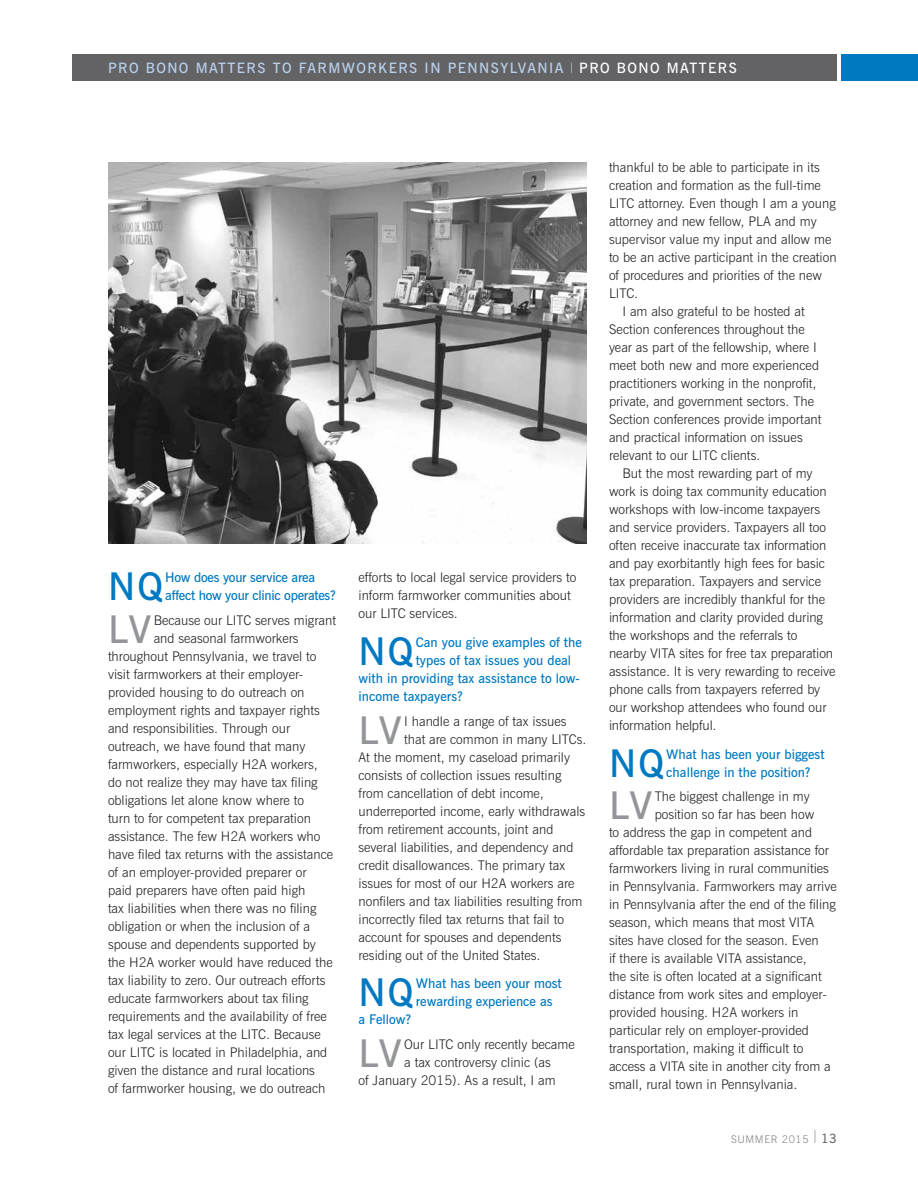
<style>
.page{position:relative;width:918px;height:1188px;background:#fff}
.page>*{position:absolute;margin:0;border:0;box-sizing:border-box;transform-origin:0 0}
.t1{font:600 38.1px "News Gothic BT";letter-spacing:.06em;color:#0079c2}
.t2{font:600 38.1px "News Gothic BT";letter-spacing:.005em;color:#939598}
.t3{font:600 14.25px "News Gothic BT";letter-spacing:.1em;color:#b9d0eb}
.t4{font:300 13.35px/18px "News Gothic BT";color:#231f20}
.t5{font:600 13.35px/18px "News Gothic BT";color:#0079c2}
.t6{font:600 13.35px/18px "News Gothic BT";letter-spacing:-.02em;color:#0079c2}
.t7{font:300 10.5px "News Gothic BT";letter-spacing:.06em;color:#808285}
.s1{font-weight:300;color:#fff}
.s2{color:#fff}
.s3{font-size:18px}
.s4{font-weight:600;font-size:12.75px;color:#6c6d70}
</style>
<div class="page">
<div style="left:72px;top:54px;width:765px;height:27px;background:#636366"></div>
<div style="left:842px;top:54px;width:76px;height:27px;background:#0079c2"></div>
<img style="left:108px;top:163px;width:478px;height:381px">
<p class="t3" style="left:108px;top:59px;width:630px">PRO BONO MATTERS TO FARMWORKERS IN PENNSYLVANIA <span class="s1">I</span> <span class="s2">PRO BONO MATTERS</span></p>
<h1 class="t1" style="left:108px;top:564px;width:57px">NQ</h1>
<p class="t6" style="left:165px;top:568px;width:172px">How does your service area affect how your clinic operates?</p>
<h1 class="t2" style="left:108px;top:606px;width:45px">LV</h1>
<p class="t4" style="left:154px;top:611px;width:184px">Because our LITC serves migrant</p>
<p class="t4" style="left:154px;top:629px;width:146px">and seasonal farmworkers</p>
<p class="t4" style="left:108px;top:647px;width:210px">throughout Pennsylvania, we travel to</p>
<p class="t4" style="left:108px;top:665px;width:197px">visit farmworkers at their employer-</p>
<p class="t4" style="left:108px;top:683px;width:198px">provided housing to do outreach on</p>
<p class="t4" style="left:108px;top:701px;width:213px">employment rights and taxpayer rights</p>
<p class="t4" style="left:108px;top:719px;width:184px">and responsibilities. Through our</p>
<p class="t4" style="left:108px;top:737px;width:199px">outreach, we have found that many</p>
<p class="t4" style="left:108px;top:755px;width:211px">farmworkers, especially H2A workers,</p>
<p class="t4" style="left:108px;top:773px;width:211px">do not realize they may have tax filing</p>
<p class="t4" style="left:108px;top:791px;width:198px">obligations let alone know where to</p>
<p class="t4" style="left:108px;top:809px;width:205px">turn to for competent tax preparation</p>
<p class="t4" style="left:108px;top:827px;width:214px">assistance. The few H2A workers who</p>
<p class="t4" style="left:108px;top:845px;width:227px">have filed tax returns with the assistance</p>
<p class="t4" style="left:108px;top:863px;width:200px">of an employer-provided preparer or</p>
<p class="t4" style="left:108px;top:881px;width:199px">paid preparers have often paid high</p>
<p class="t4" style="left:108px;top:899px;width:210px">tax liabilities when there was no filing</p>
<p class="t4" style="left:108px;top:917px;width:204px">obligation or when the inclusion of a</p>
<p class="t4" style="left:108px;top:935px;width:209px">spouse and dependents supported by</p>
<p class="t4" style="left:108px;top:953px;width:226px">the H2A worker would have reduced the</p>
<p class="t4" style="left:108px;top:971px;width:219px">tax liability to zero. Our outreach efforts</p>
<p class="t4" style="left:108px;top:989px;width:202px">educate farmworkers about tax filing</p>
<p class="t4" style="left:108px;top:1007px;width:220px">requirements and the availability of free</p>
<p class="t4" style="left:108px;top:1025px;width:214px">tax legal services at the LITC. Because</p>
<p class="t4" style="left:108px;top:1043px;width:221px">our LITC is located in Philadelphia, and</p>
<p class="t4" style="left:108px;top:1061px;width:209px">given the distance and rural locations</p>
<p class="t4" style="left:108px;top:1079px;width:219px">of farmworker housing, we do outreach</p>
<p class="t4" style="left:359px;top:568px;width:219px">efforts to local legal service providers to inform farmworker communities about our LITC services.</p>
<h1 class="t1" style="left:358px;top:628px;width:57px">NQ</h1>
<p class="t5" style="left:416px;top:633px;width:168px">Can you give examples of the</p>
<p class="t5" style="left:416px;top:651px;width:157px">types of tax issues you deal</p>
<p class="t5" style="left:358px;top:669px;width:223px">with in providing tax assistance to low-</p>
<p class="t5" style="left:358px;top:687px;width:106px">income taxpayers?</p>
<h1 class="t2" style="left:358px;top:707px;width:45px">LV</h1>
<p class="t4" style="left:404px;top:712px;width:164px">I handle a range of tax issues</p>
<p class="t4" style="left:404px;top:730px;width:184px">that are common in many LITCs.</p>
<p class="t4" style="left:359px;top:748px;width:213px">At the moment, my caseload primarily</p>
<p class="t4" style="left:359px;top:766px;width:204px">consists of collection issues resulting</p>
<p class="t4" style="left:359px;top:784px;width:187px">from cancellation of debt income,</p>
<p class="t4" style="left:359px;top:802px;width:228px">underreported income, early withdrawals</p>
<p class="t4" style="left:359px;top:820px;width:196px">from retirement accounts, joint and</p>
<p class="t4" style="left:359px;top:838px;width:216px">several liabilities, and dependency and</p>
<p class="t4" style="left:359px;top:856px;width:208px">credit disallowances. The primary tax</p>
<p class="t4" style="left:359px;top:874px;width:217px">issues for most of our H2A workers are</p>
<p class="t4" style="left:359px;top:892px;width:225px">nonfilers and tax liabilities resulting from</p>
<p class="t4" style="left:359px;top:910px;width:207px">incorrectly filed tax returns that fail to</p>
<p class="t4" style="left:359px;top:928px;width:204px">account for spouses and dependents</p>
<p class="t4" style="left:359px;top:946px;width:183px">residing out of the United States.</p>
<h1 class="t1" style="left:358px;top:970px;width:57px">NQ</h1>
<p class="t5" style="left:416px;top:974px;width:147px">What has been your most rewarding experience as</p>
<p class="t5" style="left:358px;top:1010px;width:54px">a Fellow?</p>
<h1 class="t2" style="left:358px;top:1030px;width:45px">LV</h1>
<p class="t4" style="left:404px;top:1035px;width:172px">Our LITC only recently became</p>
<p class="t4" style="left:404px;top:1053px;width:148px">a tax controversy clinic (as</p>
<p class="t4" style="left:359px;top:1071px;width:199px">of January 2015). As a result, I am</p>
<p class="t4" style="left:609px;top:158px;width:212px">thankful to be able to participate in its</p>
<p class="t4" style="left:609px;top:176px;width:213px">creation and formation as the full-time</p>
<p class="t4" style="left:609px;top:194px;width:228px">LITC attorney. Even though I am a young</p>
<p class="t4" style="left:609px;top:212px;width:209px">attorney and new fellow, PLA and my</p>
<p class="t4" style="left:609px;top:230px;width:224px">supervisor value my input and allow me</p>
<p class="t4" style="left:609px;top:248px;width:229px">to be an active participant in the creation</p>
<p class="t4" style="left:609px;top:266px;width:215px">of procedures and priorities of the new</p>
<p class="t4" style="left:609px;top:284px;width:31px">LITC.</p>
<p class="t4" style="left:623px;top:302px;width:184px">I am also grateful to be hosted at</p>
<p class="t4" style="left:609px;top:320px;width:197px">Section conferences throughout the</p>
<p class="t4" style="left:609px;top:338px;width:209px">year as part of the fellowship, where I</p>
<p class="t4" style="left:609px;top:356px;width:212px">meet both new and more experienced</p>
<p class="t4" style="left:609px;top:374px;width:209px">practitioners working in the nonprofit,</p>
<p class="t4" style="left:609px;top:392px;width:207px">private, and government sectors. The</p>
<p class="t4" style="left:609px;top:410px;width:214px">Section conferences provide important</p>
<p class="t4" style="left:609px;top:428px;width:195px">and practical information on issues</p>
<p class="t4" style="left:609px;top:446px;width:153px">relevant to our LITC clients.</p>
<p class="t4" style="left:623px;top:464px;width:192px">But the most rewarding part of my</p>
<p class="t4" style="left:609px;top:482px;width:219px">work is doing tax community education</p>
<p class="t4" style="left:609px;top:500px;width:213px">workshops with low-income taxpayers</p>
<p class="t4" style="left:609px;top:518px;width:219px">and service providers. Taxpayers all too</p>
<p class="t4" style="left:609px;top:536px;width:219px">often receive inaccurate tax information</p>
<p class="t4" style="left:609px;top:554px;width:217px">and pay exorbitantly high fees for basic</p>
<p class="t4" style="left:609px;top:572px;width:214px">tax preparation. Taxpayers and service</p>
<p class="t4" style="left:609px;top:590px;width:218px">providers are incredibly thankful for the</p>
<p class="t4" style="left:609px;top:608px;width:215px">information and clarity provided during</p>
<p class="t4" style="left:609px;top:626px;width:190px">the workshops and the referrals to</p>
<p class="t4" style="left:609px;top:644px;width:226px">nearby VITA sites for free tax preparation</p>
<p class="t4" style="left:609px;top:662px;width:228px">assistance. It is very rewarding to receive</p>
<p class="t4" style="left:609px;top:680px;width:213px">phone calls from taxpayers referred by</p>
<p class="t4" style="left:609px;top:698px;width:219px">our workshop attendees who found our</p>
<p class="t4" style="left:609px;top:716px;width:109px">information helpful.</p>
<h1 class="t1" style="left:609px;top:740px;width:57px">NQ</h1>
<p class="t5" style="left:666px;top:745px;width:160px">What has been your biggest challenge in the position?</p>
<h1 class="t2" style="left:609px;top:783px;width:45px">LV</h1>
<p class="t4" style="left:655px;top:788px;width:157px">The biggest challenge in my</p>
<p class="t4" style="left:655px;top:806px;width:161px">position so far has been how</p>
<p class="t4" style="left:609px;top:824px;width:205px">to address the gap in competent and</p>
<p class="t4" style="left:609px;top:842px;width:221px">affordable tax preparation assistance for</p>
<p class="t4" style="left:609px;top:860px;width:221px">farmworkers living in rural communities</p>
<p class="t4" style="left:609px;top:878px;width:229px">in Pennsylvania. Farmworkers may arrive</p>
<p class="t4" style="left:609px;top:896px;width:228px">in Pennsylvania after the end of the filing</p>
<p class="t4" style="left:609px;top:914px;width:207px">season, which means that most VITA</p>
<p class="t4" style="left:609px;top:932px;width:211px">sites have closed for the season. Even</p>
<p class="t4" style="left:609px;top:950px;width:199px">if there is available VITA assistance,</p>
<p class="t4" style="left:609px;top:968px;width:214px">the site is often located at a significant</p>
<p class="t4" style="left:609px;top:986px;width:219px">distance from work sites and employer-</p>
<p class="t4" style="left:609px;top:1004px;width:191px">provided housing. H2A workers in</p>
<p class="t4" style="left:609px;top:1022px;width:201px">particular rely on employer-provided</p>
<p class="t4" style="left:609px;top:1040px;width:196px">transportation, making it difficult to</p>
<p class="t4" style="left:609px;top:1058px;width:223px">access a VITA site in another city from a</p>
<p class="t4" style="left:609px;top:1076px;width:190px">small, rural town in Pennsylvania.</p>
<p class="t7" style="left:731px;top:1133px;width:107px">SUMMER 2015 <span class="s3">I</span> <span class="s4">13</span></p>
</div>
